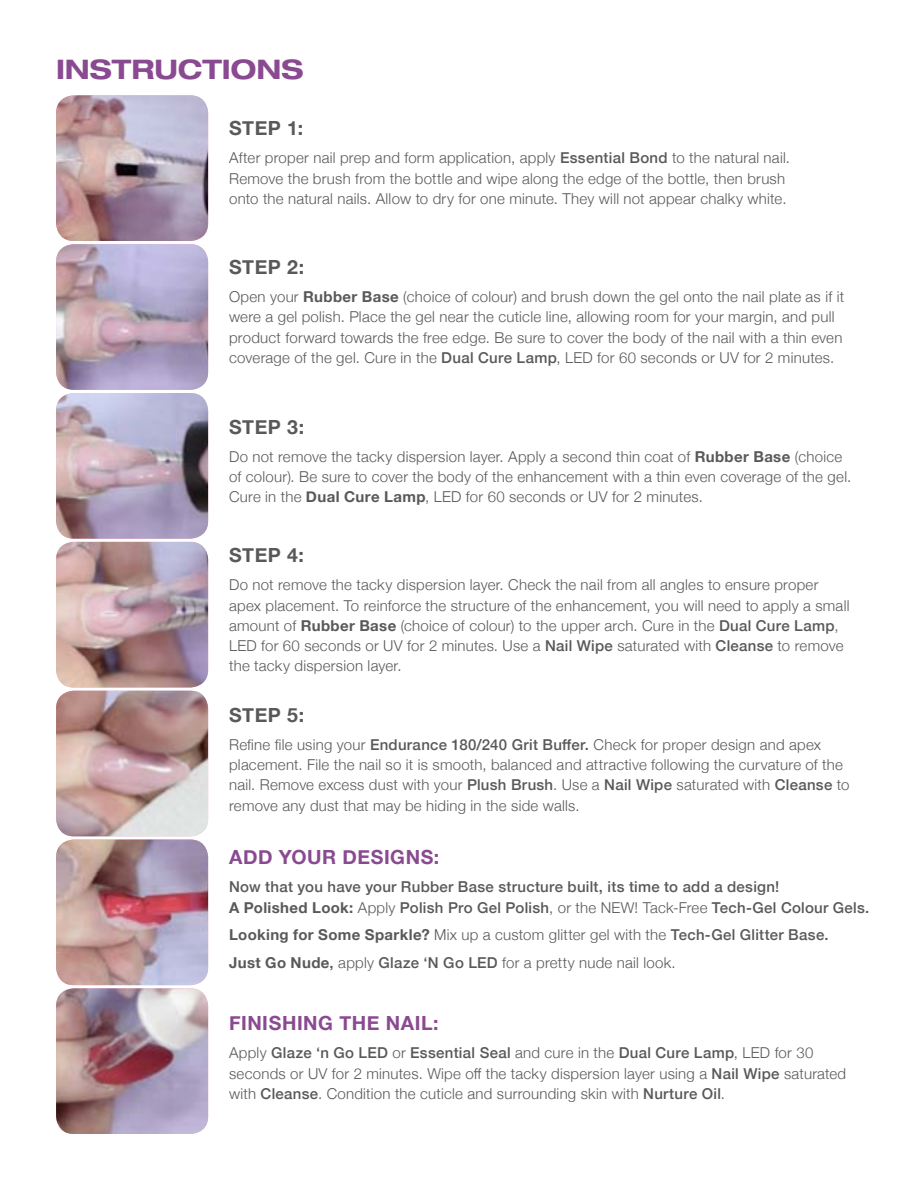
<style>
.page{position:relative;width:918px;height:1188px;background:#fff}
.page>*{position:absolute;margin:0;border:0;box-sizing:border-box;transform-origin:0 0}
.t1{font:700 expanded 27px "Helvetica Neue";color:#8a4a91}
.t2{font:700 19.5px "Helvetica Neue";letter-spacing:.03em;color:#8a4a91}
.t3{font:700 19.5px "Helvetica Neue";letter-spacing:.03em;color:#58595b}
.t4{font:300 15px/20.2px "Helvetica Neue";letter-spacing:.015em;color:#58595b}
.t5{font:500 15px/20.2px "Helvetica Neue";letter-spacing:.02em;color:#58595b}
.s1{font-weight:500}
.s2{font-weight:700}
.s3{font-weight:300}
</style>
<div class="page">
<img style="left:56px;top:95px;width:152px;height:146px">
<img style="left:56px;top:244px;width:152px;height:146px">
<img style="left:56px;top:393px;width:152px;height:146px">
<img style="left:56px;top:542px;width:152px;height:145px">
<img style="left:56px;top:691px;width:152px;height:145px">
<img style="left:56px;top:840px;width:152px;height:145px">
<img style="left:56px;top:988px;width:152px;height:146px">
<h1 class="t1" style="left:56px;top:52px;width:249px">INSTRUCTIONS</h1>
<h2 class="t3" style="left:229px;top:113px;width:76px">STEP 1:</h2>
<p class="t4" style="left:229px;top:147px;width:562px">After proper nail prep and form application, apply <span class="s1">Essential Bond</span> to the natural nail.<br>Remove the brush from the bottle and wipe along the edge of the bottle, then brush onto the natural nails. Allow to dry for one minute. They will not appear chalky white.</p>
<h2 class="t3" style="left:229px;top:252px;width:77px">STEP 2:</h2>
<p class="t4" style="left:229px;top:286px;width:617px">Open your <span class="s2">Rubber Base</span> (choice of colour) and brush down the gel onto the nail plate as if it were a gel polish. Place the gel near the cuticle line, allowing room for your margin, and pull product forward towards the free edge. Be sure to cover the body of the nail with a thin even coverage of the gel. Cure in the <span class="s1">Dual Cure Lamp</span>, LED for 60 seconds or UV for 2 minutes.</p>
<h2 class="t3" style="left:229px;top:412px;width:77px">STEP 3:</h2>
<p class="t4" style="left:229px;top:445px;width:624px">Do not remove the tacky dispersion layer. Apply a second thin coat of <span class="s2">Rubber Base</span> (choice of colour). Be sure to cover the body of the enhancement with a thin even coverage of the gel.<br>Cure in the <span class="s2">Dual Cure Lamp</span>, LED for 60 seconds or UV for 2 minutes.</p>
<h2 class="t3" style="left:229px;top:540px;width:76px">STEP 4:</h2>
<p class="t4" style="left:229px;top:574px;width:622px">Do not remove the tacky dispersion layer. Check the nail from all angles to ensure proper apex placement. To reinforce the structure of the enhancement, you will need to apply a small amount of <span class="s2">Rubber Base</span> (choice of colour) to the upper arch. Cure in the <span class="s1">Dual Cure Lamp</span>, LED for 60 seconds or UV for 2 minutes. Use a <span class="s1">Nail Wipe</span> saturated with <span class="s1">Cleanse</span> to remove the tacky dispersion layer.</p>
<h2 class="t3" style="left:229px;top:700px;width:77px">STEP 5:</h2>
<p class="t4" style="left:229px;top:733px;width:622px">Refine file using your <span class="s1">Endurance 180/240 Grit Buffer.</span> Check for proper design and apex placement. File the nail so it is smooth, balanced and attractive following the curvature of the nail. Remove excess dust with your <span class="s1">Plush Brush</span>. Use a <span class="s1">Nail Wipe</span> saturated with <span class="s1">Cleanse</span> to remove any dust that may be hiding in the side walls.</p>
<h2 class="t2" style="left:229px;top:842px;width:212px">Add Your Designs:</h2>
<p class="t5" style="left:229px;top:876px;width:642px">Now that you have your Rubber Base structure built, its time to add a design!<br><span class="s2">A Polished Look:</span> <span class="s3">Apply</span> Polish Pro Gel Polish<span class="s3">, or the NEW! Tack-Free</span> Tech-Gel Colour Gels.</p>
<p class="t4" style="left:229px;top:920px;width:601px;line-height:27.9px"><span class="s2">Looking for Some Sparkle?</span> Mix up a custom glitter gel with the <span class="s1">Tech-Gel Glitter Base.<br></span><span class="s2">Just Go Nude</span><span class="s1">,</span> apply <span class="s1">Glaze ‘N Go LED</span> for a pretty nude nail look.</p>
<h2 class="t2" style="left:229px;top:1008px;width:211px">Finishing the Nail:</h2>
<p class="t4" style="left:229px;top:1042px;width:619px">Apply <span class="s1">Glaze ‘n Go LED</span> or <span class="s1">Essential Seal</span> and cure in the <span class="s1">Dual Cure Lamp</span>, LED for 30 seconds or UV for 2 minutes. Wipe off the tacky dispersion layer using a <span class="s1">Nail Wipe</span> saturated with <span class="s1">Cleanse</span>. Condition the cuticle and surrounding skin with <span class="s1">Nurture Oil</span>.</p>
</div>
